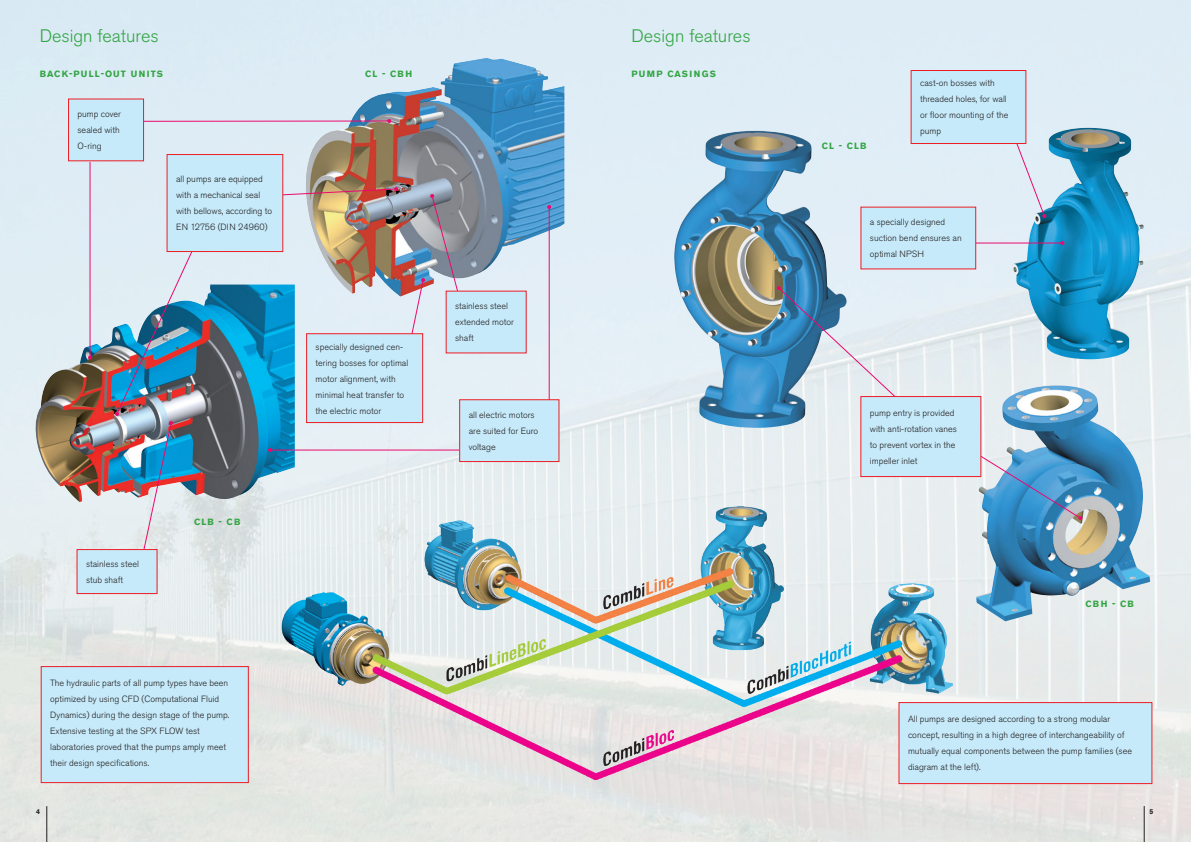
<style>
.page{position:relative;width:1191px;height:842px;background:#fff}
.page>*{position:absolute;margin:0;border:0;box-sizing:border-box;transform-origin:0 0}
.t1{font:300 18px "Akzidenz Grotesk Pro";color:#32a543}
.t2{font:300 9px/16px "Akzidenz Grotesk Pro";color:#231f20}
.t3{font:700 9px "Akzidenz Grotesk Pro";letter-spacing:.12em;color:#32a543}
.t4{font:700 9px "Akzidenz Grotesk Pro";letter-spacing:.16em;color:#32a543}
.t5{font:700 7px "Akzidenz Grotesk Pro";color:#231f20}
</style>
<div class="page">
<img style="left:0;top:0;width:1191px;height:842px">
<img style="left:35px;top:285px;width:260px;height:217px">
<img style="left:305px;top:58px;width:259px;height:239px">
<img style="left:674px;top:131px;width:173px;height:297px">
<img style="left:1010px;top:128px;width:119px;height:231px">
<img style="left:279px;top:504px;width:675px;height:275px">
<img style="left:976px;top:385px;width:174px;height:236px">
<hr style="left:270px;top:450px;width:198px;height:1px;background:#ec096d">
<svg style="left:268px;top:448px;width:4px;height:4px"></svg>
<hr style="left:90px;top:162px;width:1px;height:196px;background:#ec096d">
<svg style="left:88px;top:356px;width:4px;height:4px"></svg>
<img style="left:115px;top:237px;width:84px;height:313px">
<svg style="left:144px;top:119px;width:247px;height:4px"></svg>
<hr style="left:548px;top:207px;width:1px;height:213px;background:#ec096d">
<svg style="left:547px;top:205px;width:4px;height:4px"></svg>
<svg style="left:283px;top:187px;width:115px;height:12px"></svg>
<svg style="left:409px;top:194px;width:51px;height:149px;background:#abacb9"></svg>
<hr style="left:963px;top:243px;width:99px;height:1px;background:#ec096d">
<svg style="left:1060px;top:241px;width:4px;height:4px"></svg>
<svg style="left:1007px;top:120px;width:39px;height:98px;background:#dee5f0"></svg>
<svg style="left:777px;top:286px;width:305px;height:234px;background:#b5cfde"></svg>
<div style="left:41px;top:667px;width:207px;height:116px;background:#c6eafa"></div>
<div style="left:41px;top:666px;width:208px;height:117px;border:1px solid #ee1d23"></div>
<div style="left:460px;top:400px;width:99px;height:62px;background:#c6eafa"></div>
<div style="left:459px;top:399px;width:100px;height:63px;border:1px solid #ee1d23"></div>
<div style="left:899px;top:703px;width:253px;height:81px;background:#c6eafa"></div>
<div style="left:898px;top:702px;width:254px;height:82px;border:1px solid #ee1d23"></div>
<div style="left:167px;top:154px;width:116px;height:98px;background:#c6eafa"></div>
<div style="left:166px;top:154px;width:117px;height:98px;border:1px solid #ee1d23"></div>
<div style="left:306px;top:334px;width:116px;height:88px;background:#c6eafa"></div>
<div style="left:306px;top:333px;width:117px;height:90px;border:1px solid #ee1d23"></div>
<div style="left:446px;top:291px;width:80px;height:62px;background:#c6eafa"></div>
<div style="left:77px;top:550px;width:80px;height:44px;background:#c6eafa"></div>
<div style="left:76px;top:549px;width:82px;height:45px;border:1px solid #ee1d23"></div>
<div style="left:68px;top:99px;width:76px;height:62px;background:#c6eafa"></div>
<div style="left:68px;top:99px;width:76px;height:62px;border:1px solid #ee1d23"></div>
<div style="left:861px;top:396px;width:119px;height:80px;background:#c6eafa"></div>
<div style="left:860px;top:396px;width:121px;height:81px;border:1px solid #ee1d23"></div>
<div style="left:861px;top:207px;width:114px;height:62px;background:#c6eafa"></div>
<div style="left:911px;top:70px;width:115px;height:74px;background:#c6eafa"></div>
<div style="left:910px;top:70px;width:116px;height:74px;border:1px solid #ee1d23"></div>
<hr style="left:1144px;top:806px;width:1px;height:36px;background:#231f20">
<hr style="left:47px;top:806px;width:1px;height:36px;background:#231f20">
<h1 class="t1" style="left:40px;top:24px;width:121px">Design features</h1>
<h1 class="t1" style="left:631px;top:24px;width:121px">Design features</h1>
<p class="t3" style="left:40px;top:68px;width:125px">BACK-PULL-OUT UNITS</p>
<p class="t4" style="left:631px;top:68px;width:86px">PUMP CASINGS</p>
<p class="t3" style="left:365px;top:68px;width:48px">CL - CBH</p>
<p class="t2" style="left:78px;top:106px;width:45px">pump cover sealed with<br>O-ring</p>
<p class="t2" style="left:176px;top:171px;width:98px">all pumps are equipped with a mechanical seal with bellows, according to<br>EN 12756 (DIN 24960)</p>
<p class="t2" style="left:86px;top:556px;width:54px">stainless steel stub shaft</p>
<p class="t3" style="left:194px;top:516px;width:48px">CLB - CB</p>
<p class="t2" style="left:50px;top:675px;width:181px">The hydraulic parts of all pump types have been optimized by using CFD (Computational Fluid Dynamics) during the design stage of the pump.<br>Extensive testing at the SPX FLOW test laboratories proved that the pumps amply meet their design specifications.</p>
<p class="t2" style="left:316px;top:338px;width:94px">specially designed cen&shy;tering bosses for optimal motor alignment, with minimal heat transfer to the electric motor</p>
<p class="t2" style="left:455px;top:298px;width:60px">stainless steel extended motor shaft</p>
<p class="t2" style="left:469px;top:407px;width:71px">all electric motors are suited for Euro voltage</p>
<p class="t3" style="left:822px;top:140px;width:46px">CL - CLB</p>
<p class="t2" style="left:920px;top:75px;width:90px">cast-on bosses with threaded holes, for wall or floor mounting of the pump</p>
<p class="t2" style="left:870px;top:214px;width:93px">a specially designed suction bend ensures an optimal NPSH</p>
<p class="t2" style="left:870px;top:405px;width:89px">pump entry is provided with anti-rotation vanes to prevent vortex in the impeller inlet</p>
<p class="t3" style="left:1085px;top:598px;width:50px">CBH - CB</p>
<p class="t2" style="left:908px;top:711px;width:225px">All pumps are designed according to a strong modular concept, resulting in a high degree of interchangeability of mutually equal components between the pump families (see diagram at the left).</p>
<p class="t5" style="left:36px;top:807px;width:5px">4</p>
<p class="t5" style="left:1149px;top:807px;width:5px">5</p>
</div>
